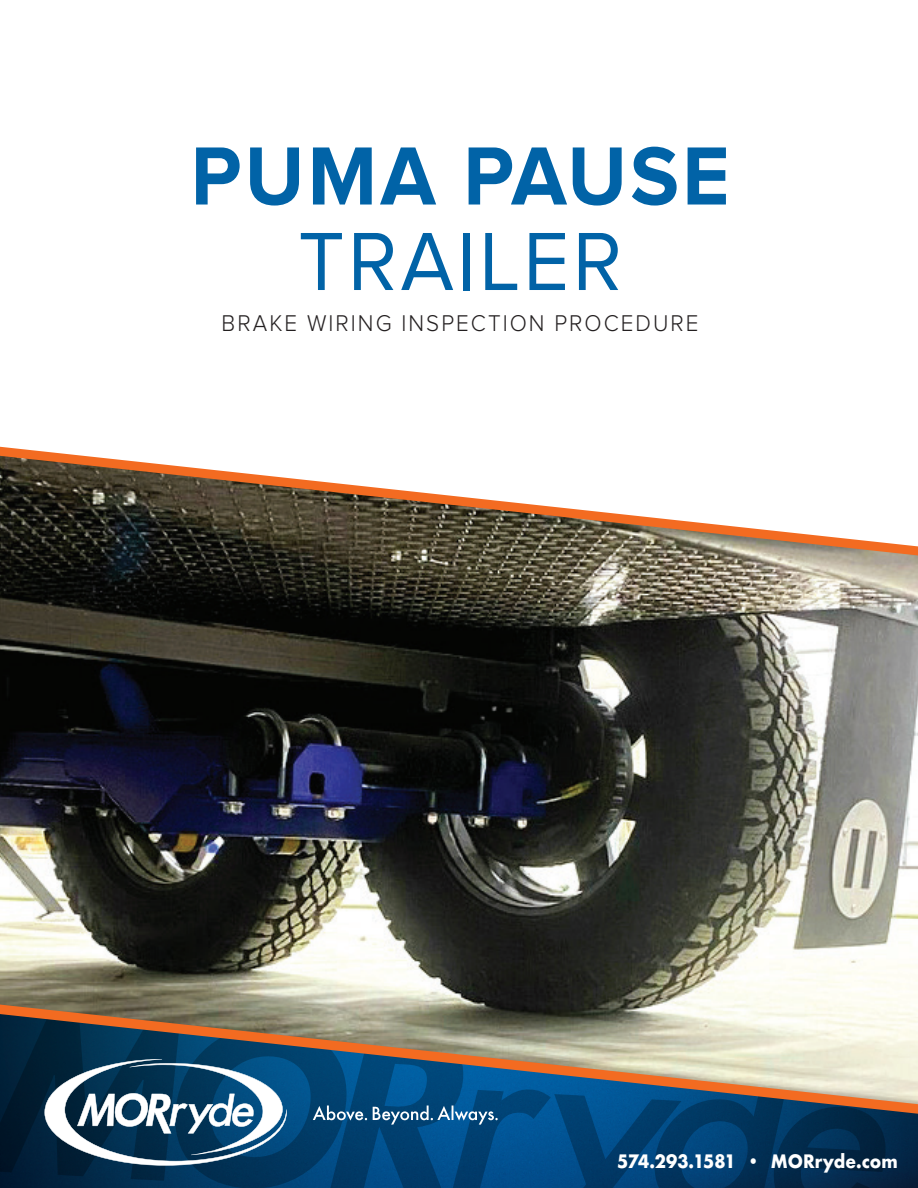
<style>
.page{position:relative;width:918px;height:1188px;background:#fff}
.page>*{position:absolute;margin:0;border:0;box-sizing:border-box;transform-origin:0 0}
.t1{font:700 85.5px "Proxima Nova A";letter-spacing:.04em;color:#0163a7;scale:.95 1}
.t2{font:85.5px "Proxima Nova A";letter-spacing:.04em;color:#0163a7;scale:.95 1}
.t3{font:300 23.7px "Proxima Nova";letter-spacing:.09em;color:#231f20;scale:.95 1}
.t4{font:700 18px "Futura";color:#fff;scale:.92 1}
</style>
<div class="page">
<img style="left:0;top:565px;width:918px;height:431px">
<svg style="left:0;top:446px;width:918px;height:119px"></svg>
<svg style="left:0;top:996px;width:918px;height:128px"></svg>
<svg style="left:0;top:1013px;width:890px;height:175px;background:#46667a"></svg>
<h1 class="t1" style="left:191px;top:127px;width:569px">PUMA PAUSE</h1>
<h1 class="t2" style="left:298px;top:214px;width:342px">TRAILER</h1>
<p class="t3" style="left:222px;top:310px;width:504px">BRAKE WIRING INSPECTION PROCEDURE</p>
<p class="t4" style="left:617px;top:1149px;width:306px">574.293.1581 • MORryde.com</p>
</div>
